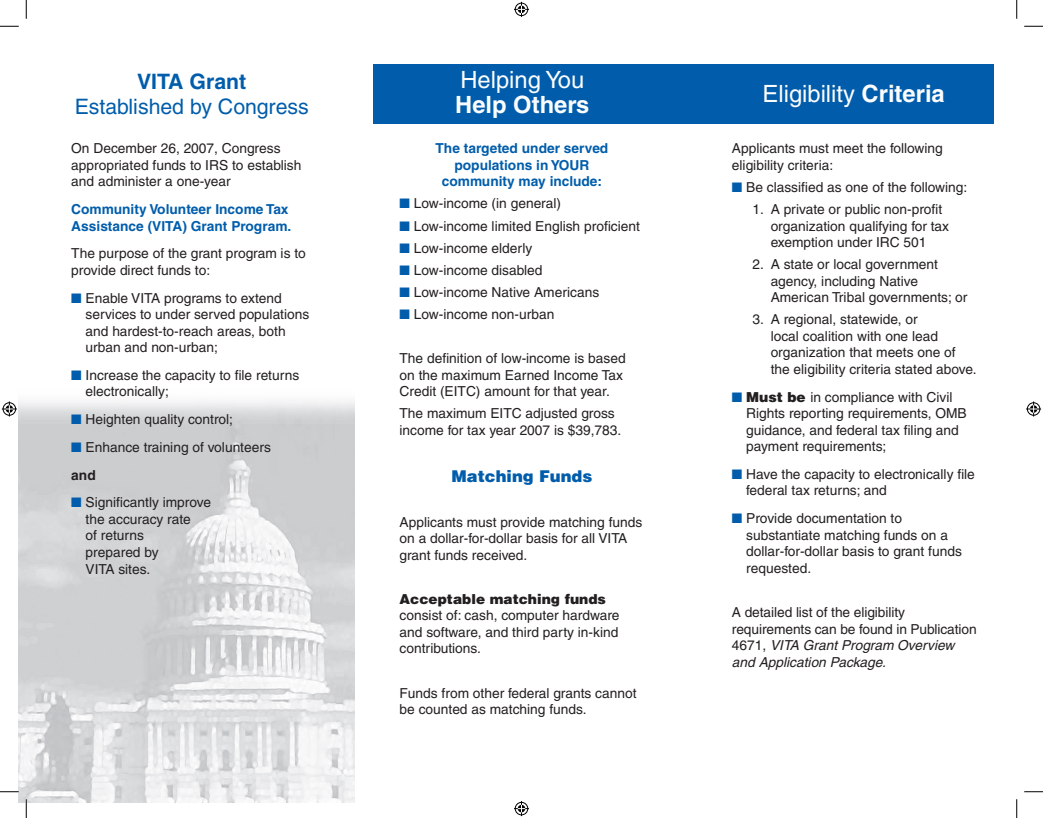
<style>
.page{position:relative;width:1043px;height:818px;background:#fff}
.page>*{position:absolute;margin:0;border:0;box-sizing:border-box;transform-origin:0 0}
.t1{font:23.75px "Helvetica";color:#fbfcfd}
.t2{font:700 23.75px "Helvetica";color:#fbfcfd}
.t3{font:21.25px "Helvetica";color:#015dab}
.t4{font:700 21.25px "Helvetica";color:#015dab}
.t5{font:900 16.25px "Helvetica";color:#015dab}
.t6{font:13.75px/16.5px "Helvetica";color:#231f20}
.t7{font:700 13.75px/16.5px "Helvetica";color:#015dab}
.t8{font:900 13.75px "Helvetica";color:#231f20}
.s1{color:#015dab}
.s2{font-weight:700}
.s3{font-weight:900}
.s4{font-style:italic}
</style>
<div class="page">
<img style="left:18px;top:401px;width:336px;height:401px">
<div style="left:374px;top:64px;width:620px;height:59px;background:#015dab"></div>
<svg style="left:0;top:25px;width:19px;height:2px"></svg>
<svg style="left:1024px;top:25px;width:18px;height:2px"></svg>
<svg style="left:0;top:790px;width:19px;height:2px"></svg>
<svg style="left:1024px;top:791px;width:18px;height:1px"></svg>
<svg style="left:25px;top:0;width:2px;height:19px"></svg>
<svg style="left:25px;top:799px;width:2px;height:19px"></svg>
<svg style="left:1016px;top:0;width:1px;height:19px"></svg>
<svg style="left:1016px;top:799px;width:1px;height:19px"></svg>
<svg style="left:514px;top:2px;width:15px;height:15px"></svg>
<svg style="left:514px;top:801px;width:15px;height:15px"></svg>
<svg style="left:2px;top:401px;width:15px;height:15px"></svg>
<svg style="left:1026px;top:401px;width:15px;height:15px"></svg>
<h2 class="t4" style="left:137px;top:68px;width:111px">VITA Grant</h2>
<h2 class="t3" style="left:75px;top:94px;width:235px">Established by Congress</h2>
<p class="t6" style="left:71px;top:140px;width:231px">On December 26, 2007, Congress appropriated funds to IRS to establish and administer a one-year</p>
<p class="t7" style="left:71px;top:201px;width:222px">Community Volunteer Income Tax<br>Assistance (VITA) Grant Program.</p>
<p class="t6" style="left:71px;top:245px;width:236px">The purpose of the grant program is to provide direct funds to:</p>
<p class="t6" style="left:86px;top:289px;width:225px;text-indent:-14px"><span class="s1">■</span> Enable VITA programs to extend services to under served populations and hardest-to-reach areas, both urban and non-urban;</p>
<p class="t6" style="left:86px;top:367px;width:215px;text-indent:-14px"><span class="s1">■</span> Increase the capacity to file returns electronically;</p>
<p class="t6" style="left:71px;top:411px;width:163px"><span class="s1">■</span> Heighten quality control;</p>
<p class="t6" style="left:71px;top:433px;width:201px;line-height:27.8px"><span class="s1">■</span> Enhance training of volunteers <span class="s2">and</span></p>
<p class="t6" style="left:86px;top:494px;width:127px;text-indent:-14px"><span class="s1">■</span> Significantly improve the accuracy rate<br>of returns<br>prepared by<br>VITA sites.</p>
<h1 class="t1" style="left:460px;top:66px;width:125px">Helping You</h1>
<h1 class="t2" style="left:455px;top:90px;width:136px">Help Others</h1>
<p class="t7" style="left:435px;top:140px;width:174px;text-align:center">The targeted under served populations in YOUR community may include:</p>
<p class="t6" style="left:399px;top:195px;width:163px"><span class="s1">■</span> Low-income (in general)</p>
<p class="t6" style="left:399px;top:217px;width:242px"><span class="s1">■</span> Low-income limited English proficient</p>
<p class="t6" style="left:399px;top:239px;width:134px"><span class="s1">■</span> Low-income elderly</p>
<p class="t6" style="left:399px;top:262px;width:144px"><span class="s1">■</span> Low-income disabled</p>
<p class="t6" style="left:399px;top:284px;width:201px"><span class="s1">■</span> Low-income Native Americans</p>
<p class="t6" style="left:399px;top:306px;width:156px"><span class="s1">■</span> Low-income non-urban</p>
<p class="t6" style="left:399px;top:350px;width:227px">The definition of low-income is based on the maximum Earned Income Tax<br>Credit (EITC) amount for that year.</p>
<p class="t6" style="left:399px;top:405px;width:223px">The maximum EITC adjusted gross income for tax year 2007 is $39,783.</p>
<p class="t5" style="left:451px;top:466px;width:142px">Matching Funds</p>
<p class="t6" style="left:399px;top:513px;width:244px">Applicants must provide matching funds on a dollar-for-dollar basis for all VITA grant funds received.</p>
<p class="t8" style="left:399px;top:590px;width:208px">Acceptable matching funds</p>
<p class="t6" style="left:399px;top:607px;width:221px;text-align:justify">consist of: cash, computer hardware and software, and third party in-kind contributions.</p>
<p class="t6" style="left:399px;top:684px;width:238px">Funds from other federal grants cannot be counted as matching funds.</p>
<h1 class="t1" style="left:762px;top:80px;width:184px">Eligibility <span class="s2">Criteria</span></h1>
<p class="t6" style="left:732px;top:140px;width:212px">Applicants must meet the following eligibility criteria:</p>
<p class="t6" style="left:732px;top:179px;width:237px"><span class="s1">■</span> Be classified as one of the following:</p>
<p class="t6" style="left:770px;top:201px;width:180px;text-indent:-18px">1. A private or public non-profit organization qualifying for tax exemption under IRC 501</p>
<p class="t6" style="left:770px;top:256px;width:198px;text-indent:-18px">2. A state or local government agency, including Native<br>American Tribal governments; or</p>
<p class="t6" style="left:770px;top:311px;width:207px;text-indent:-18px">3. A regional, statewide, or<br>local coalition with one lead organization that meets one of the eligibility criteria stated above.</p>
<p class="t6" style="left:746px;top:388px;width:222px;text-indent:-14px"><span class="s1">■</span> <span class="s3">Must be</span> in compliance with Civil<br>Rights reporting requirements, OMB guidance, and federal tax filing and payment requirements;</p>
<p class="t6" style="left:746px;top:466px;width:230px;text-indent:-14px"><span class="s1">■</span> Have the capacity to electronically file federal tax returns; and</p>
<p class="t6" style="left:746px;top:510px;width:217px;text-indent:-14px"><span class="s1">■</span> Provide documentation to substantiate matching funds on a dollar-for-dollar basis to grant funds requested.</p>
<p class="t6" style="left:732px;top:604px;width:246px">A detailed list of the eligibility requirements can be found in Publication 4671, <span class="s4">VITA Grant Program Overview and Application Package.</span></p>
</div>
